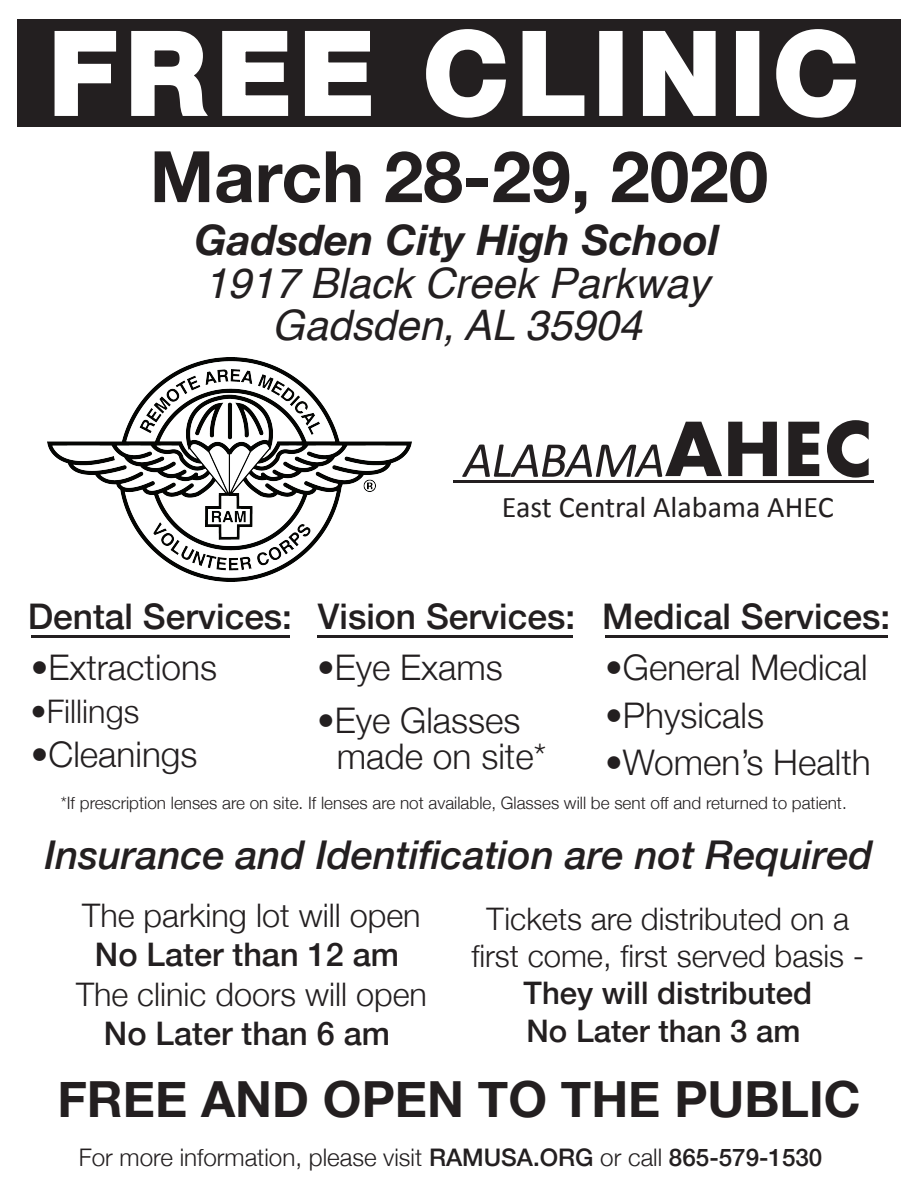
<style>
.page{position:relative;width:918px;height:1188px;background:#fff}
.page>*{position:absolute;margin:0;border:0;box-sizing:border-box;transform-origin:0 0}
.t1{font:700 110.7px "Helvetica Neue";letter-spacing:.1em;color:#fff}
.t2{font:700 71.1px "Helvetica Neue";color:#231f20}
.t3{font:italic 50.7px "Calibri";color:#231f20}
.t4{font:700 49.8px "Helvetica Neue";color:#231f20}
.t5{font:italic 42px/42.5px "Helvetica";color:#231f20;text-align:center}
.t6{font:italic 700 42px "Helvetica Neue";color:#231f20}
.t7{font:italic 500 39.75px "Helvetica Neue";color:#231f20}
.t8{font:300 35.25px/35.8px "Helvetica Neue";color:#231f20}
.t9{font:500 35.25px "Helvetica Neue";color:#231f20}
.t10{font:300 32.4px "Helvetica Neue";color:#231f20}
.t11{font:500 32.4px "Helvetica Neue";color:#231f20}
.t12{font:300 31.05px/37.3px "Helvetica Neue";color:#231f20;text-align:center}
.t13{font:500 31.05px/37.3px "Helvetica Neue";color:#231f20}
.t14{font:30px "Calibri";color:#231f20}
.t15{font:300 24.15px "Helvetica Neue";color:#231f20}
.t16{font:300 17.1px "Helvetica Neue";color:#231f20}
.s1{font-family:"Futura";font-weight:700;font-style:normal;font-size:72.15px}
.s2{font-weight:500}
</style>
<div class="page">
<div style="left:17px;top:19px;width:884px;height:108px;background:#231f20"></div>
<svg style="left:54px;top:31px;width:63px;height:85px"></svg>
<svg style="left:131px;top:31px;width:158px;height:85px"></svg>
<svg style="left:304px;top:31px;width:67px;height:85px"></svg>
<svg style="left:426px;top:29px;width:80px;height:89px"></svg>
<svg style="left:522px;top:31px;width:63px;height:85px"></svg>
<div style="left:599px;top:31px;width:24px;height:85px;border:6px solid #fff"></div>
<svg style="left:642px;top:31px;width:74px;height:85px"></svg>
<div style="left:736px;top:31px;width:23px;height:85px;border:6px solid #fff"></div>
<svg style="left:776px;top:29px;width:81px;height:89px"></svg>
<img style="left:48px;top:358px;width:363px;height:223px">
<hr style="left:453px;top:480px;width:421px;height:3px;background:#231f20">
<hr style="left:31px;top:635px;width:259px;height:3px;background:#231f20">
<hr style="left:317px;top:635px;width:256px;height:3px;background:#231f20">
<hr style="left:605px;top:635px;width:283px;height:3px;background:#231f20">
<h1 class="t1" style="left:50px;top:-13px;width:809px">FREE CLINIC</h1>
<h2 class="t2" style="left:150px;top:121px;width:620px">March 28-29, 2020</h2>
<h3 class="t6" style="left:195px;top:207px;width:525px">Gadsden City High School</h3>
<h3 class="t5" style="left:205px;top:262px;width:506px">1917 Black Creek Parkway<br>Gadsden, AL 35904</h3>
<h3 class="t3" style="left:461px;top:425px;width:412px">ALABAMA<span class="s1">A H E C</span></h3>
<h3 class="t14" style="left:502px;top:486px;width:333px">East Central Alabama AHEC</h3>
<h3 class="t9" style="left:28px;top:588px;width:864px">Dental Services: Vision Services: Medical Services:</h3>
<h3 class="t8" style="left:605px;top:647px;width:264px">•General Medical</h3>
<h3 class="t8" style="left:605px;top:695px;width:160px">•Physicals</h3>
<h3 class="t8" style="left:605px;top:742px;width:267px">•Women’s Health</h3>
<h3 class="t8" style="left:317px;top:647px;width:187px">•Eye Exams</h3>
<h3 class="t8" style="left:337px;top:700px;width:211px;text-indent:-20px">•Eye Glasses made on site*</h3>
<p class="t16" style="left:61px;top:789px;width:787px">*If prescription lenses are on site. If lenses are not available, Glasses will be sent off and returned to patient.</p>
<h3 class="t8" style="left:31px;top:647px;width:188px">•Extractions</h3>
<h3 class="t10" style="left:31px;top:685px;width:110px">•Fillings</h3>
<h3 class="t8" style="left:31px;top:734px;width:168px">•Cleanings</h3>
<h3 class="t7" style="left:45px;top:821px;width:830px">Insurance and Identification are not Required</h3>
<h3 class="t10" style="left:82px;top:890px;width:340px">The parking lot will open</h3>
<h3 class="t11" style="left:95px;top:929px;width:306px">No Later than 12 am</h3>
<h3 class="t10" style="left:76px;top:968px;width:353px">The clinic doors will open</h3>
<h3 class="t11" style="left:104px;top:1007px;width:288px">No Later than 6 am</h3>
<h3 class="t12" style="left:471px;top:898px;width:394px">Tickets are distributed on a first come, first served basis -</h3>
<h3 class="t13" style="left:524px;top:972px;width:290px">They will distributed<br>No Later than 3 am</h3>
<h3 class="t4" style="left:57px;top:1060px;width:805px">FREE AND OPEN TO THE PUBLIC</h3>
<h3 class="t15" style="left:79px;top:1138px;width:745px">For more information, please visit <span class="s2">RAMUSA.ORG</span> or call <span class="s2">865-579-1530</span></h3>
</div>
